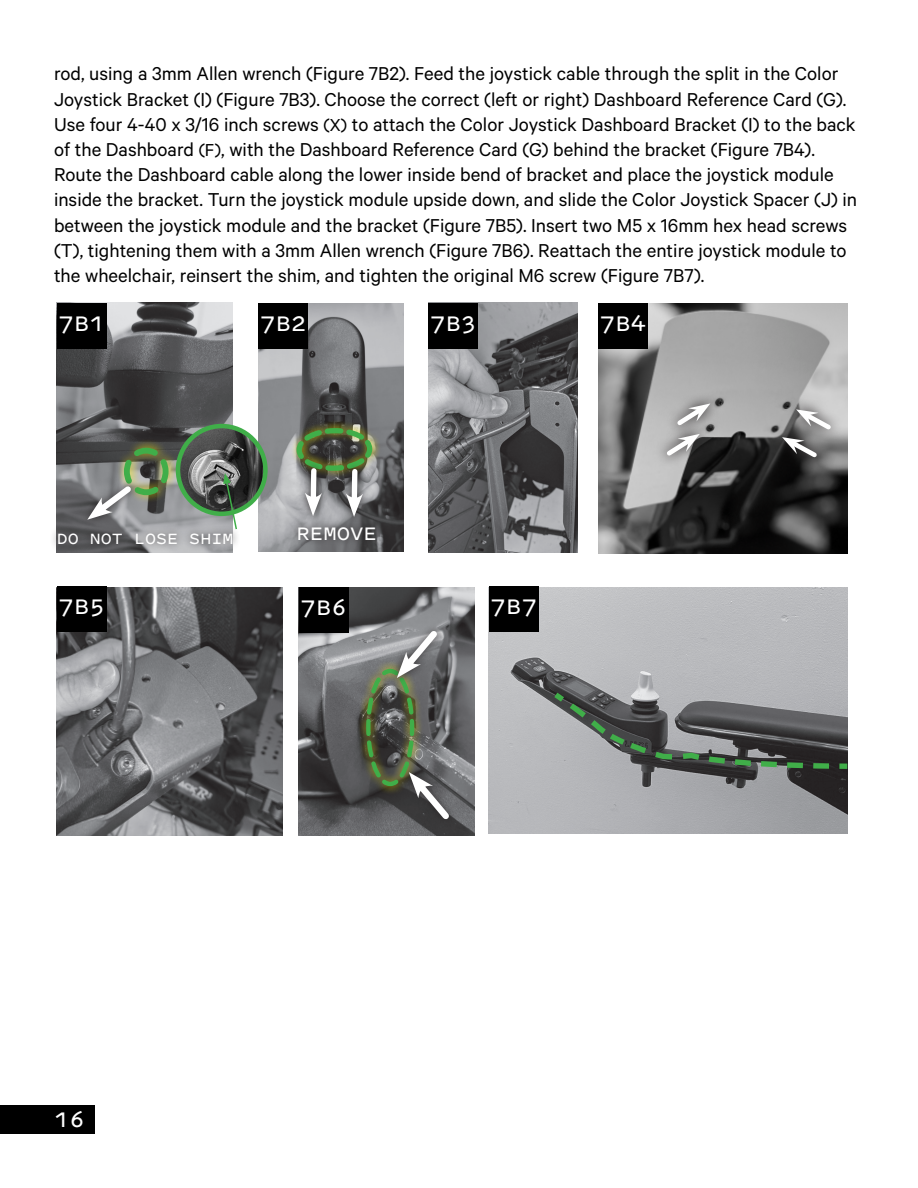
<style>
.page{position:relative;width:918px;height:1188px;background:#fff}
.page>*{position:absolute;margin:0;border:0;box-sizing:border-box;transform-origin:0 0}
.t1{font:600 25.5px "Pitch Sans";color:#fff}
.t2{font:600 21.9px "Pitch Sans";color:#fff}
.t3{font:21px/25.2px "Calibre";color:#000}
.t4{font:600 18px "Pitch Sans";color:#fff}
.s1{font-size:19.5px}
</style>
<div class="page">
<img style="left:57px;top:587px;width:225px;height:248px">
<img style="left:299px;top:587px;width:176px;height:248px">
<img style="left:489px;top:587px;width:358px;height:246px">
<div style="left:357px;top:660px;width:66px;height:135px;background:#fff101;opacity:.75"></div>
<div style="left:389px;top:623px;width:56px;height:63px;background:#231f20;opacity:.75"></div>
<div style="left:401px;top:765px;width:56px;height:62px;background:#231f20;opacity:.75"></div>
<svg style="left:364px;top:625px;width:91px;height:200px;background:#6a6f67"></svg>
<svg style="left:548px;top:687px;width:300px;height:85px;background:#727675"></svg>
<img style="left:598px;top:303px;width:249px;height:251px">
<img style="left:57px;top:302px;width:176px;height:223px">
<svg style="left:786px;top:398px;width:56px;height:43px"></svg>
<svg style="left:666px;top:392px;width:54px;height:44px"></svg>
<svg style="left:772px;top:426px;width:56px;height:42px"></svg>
<svg style="left:782px;top:409px;width:53px;height:52px;background:#888"></svg>
<svg style="left:656px;top:423px;width:54px;height:44px"></svg>
<svg style="left:663px;top:403px;width:47px;height:57px;background:#9f9f9f"></svg>
<div style="left:80px;top:479px;width:59px;height:48px;background:#231f20;opacity:.75"></div>
<svg style="left:87px;top:438px;width:92px;height:82px;background:#767e71"></svg>
<img style="left:258px;top:303px;width:146px;height:249px">
<div style="left:292px;top:520px;width:89px;height:27px;background:#231f20;opacity:.75"></div>
<div style="left:299px;top:462px;width:29px;height:60px;background:#a5a7aa"></div>
<div style="left:340px;top:462px;width:29px;height:61px;background:#231f20;opacity:.75"></div>
<svg style="left:288px;top:419px;width:93px;height:98px;background:#788072"></svg>
<img style="left:428px;top:302px;width:150px;height:250px">
<img style="left:178px;top:426px;width:87px;height:88px;border-radius:44px">
<div style="left:176px;top:424px;width:92px;height:92px;border:4px solid #40ae49;border-radius:50%"></div>
<svg style="left:223px;top:473px;width:15px;height:52px"></svg>
<div style="left:50px;top:525px;width:190px;height:27px;background:#231f20;opacity:.75"></div>
<div style="left:57px;top:303px;width:49px;height:46px;background:#000"></div>
<div style="left:258px;top:303px;width:50px;height:46px;background:#000"></div>
<div style="left:428px;top:303px;width:50px;height:46px;background:#000"></div>
<div style="left:598px;top:303px;width:50px;height:46px;background:#000"></div>
<div style="left:57px;top:586px;width:49px;height:46px;background:#000"></div>
<div style="left:299px;top:587px;width:50px;height:46px;background:#000"></div>
<div style="left:489px;top:586px;width:49px;height:46px;background:#000"></div>
<div style="left:0;top:1106px;width:94px;height:28px;background:#000"></div>
<p class="t3" style="left:54px;top:60px;width:805px">rod, using a 3mm Allen wrench (Figure 7B2). Feed the joystick cable through the split in the Color Joystick Bracket (I) (Figure 7B3). Choose the correct (left or right) Dashboard Reference Card (G).<br>Use four 4-40 x 3/16 inch screws <span class="s1">(X)</span> to attach the Color Joystick Dashboard Bracket (I) to the back of the Dashboard <span class="s1">(F)</span>, with the Dashboard Reference Card (G) behind the bracket (Figure 7B4).<br>Route the Dashboard cable along the lower inside bend of bracket and place the joystick module inside the bracket. Turn the joystick module upside down, and slide the Color Joystick Spacer (J) in between the joystick module and the bracket (Figure 7B5). Insert two M5 x 16mm hex head screws (T), tightening them with a 3mm Allen wrench (Figure 7B6). Reattach the entire joystick module to the wheelchair, reinsert the shim, and tighten the original M6 screw (Figure 7B7).</p>
<p class="t1" style="left:58px;top:306px;width:48px">7B1</p>
<p class="t1" style="left:260px;top:306px;width:48px">7B2</p>
<p class="t1" style="left:430px;top:306px;width:48px">7B3</p>
<p class="t1" style="left:600px;top:306px;width:48px">7B4</p>
<p class="t4" style="left:57px;top:526px;width:178px">DO NOT LOSE SHIM</p>
<p class="t2" style="left:297px;top:519px;width:82px">REMOVE</p>
<p class="t1" style="left:58px;top:589px;width:48px">7B5</p>
<p class="t1" style="left:300px;top:590px;width:48px">7B6</p>
<p class="t1" style="left:490px;top:589px;width:48px">7B7</p>
<p class="t1" style="left:54px;top:1103px;width:33px">16</p>
</div>
